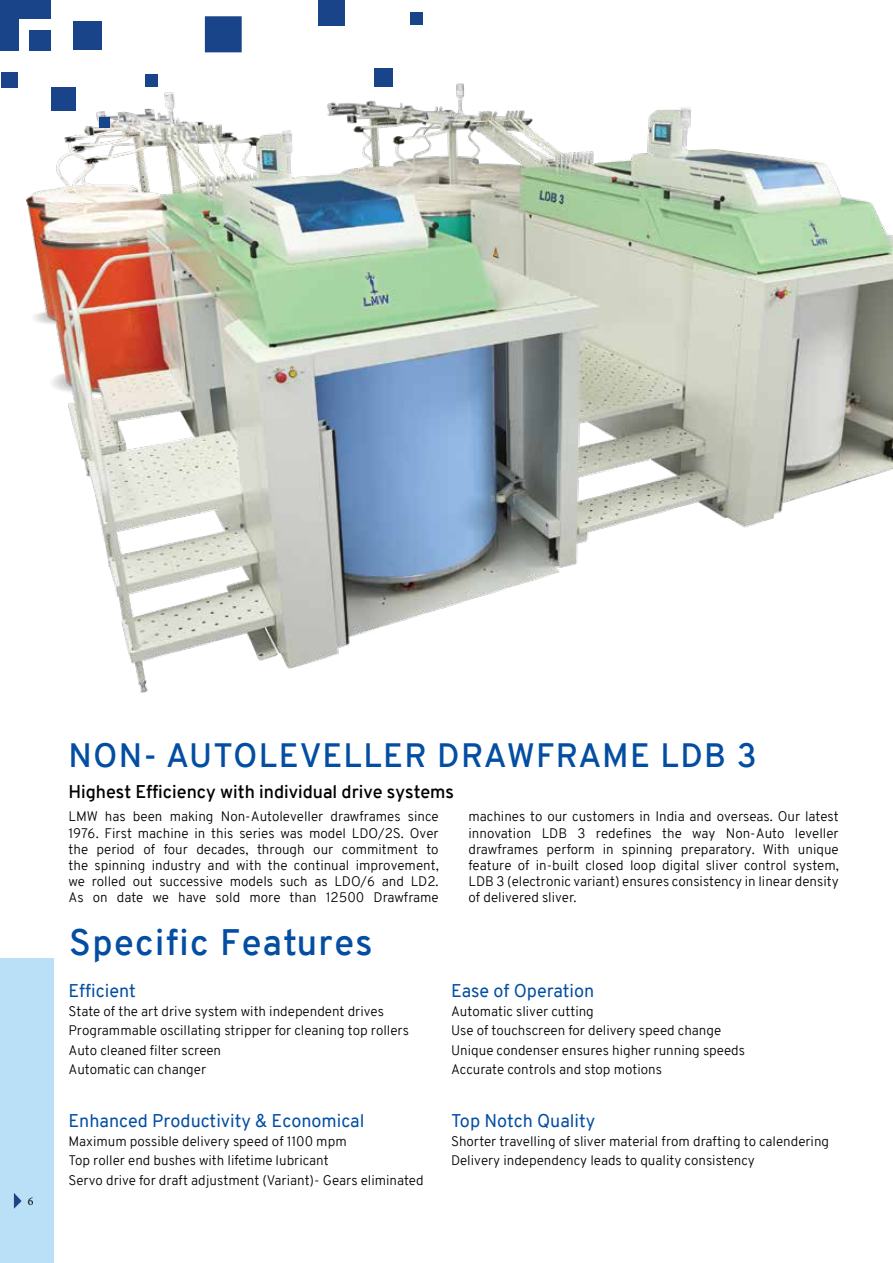
<style>
.page{position:relative;width:893px;height:1263px;background:#fff}
.page>*{position:absolute;margin:0;border:0;box-sizing:border-box;transform-origin:0 0}
.t1{font:600 36px "Overpass";letter-spacing:.04em;color:#034ea2}
.t2{font:600 33px "Overpass";letter-spacing:.04em;color:#034ea2}
.t3{font:18px "Overpass";color:#034ea2}
.t4{font:600 18px "Overpass";color:#000}
.t5{font:300 13.5px/16.2px "Overpass";color:#000;text-align:justify}
.t6{font:11.85px "Minion Pro";color:#000}
</style>
<div class="page">
<img style="left:26px;top:68px;width:867px;height:625px">
<div style="left:375px;top:68px;width:18px;height:18px;background:#194489"></div>
<div style="left:410px;top:13px;width:13px;height:12px;background:#194489"></div>
<div style="left:318px;top:0;width:27px;height:26px;background:#194489"></div>
<svg style="left:205px;top:16px;width:37px;height:36px"></svg>
<div style="left:214px;top:25px;width:18px;height:18px;background:#194489"></div>
<div style="left:30px;top:30px;width:21px;height:20px;background:#194489"></div>
<div style="left:1px;top:72px;width:16px;height:15px;background:#194489"></div>
<div style="left:0;top:19px;width:19px;height:31px;background:#194489"></div>
<div style="left:0;top:0;width:19px;height:19px;background:#194489"></div>
<div style="left:19px;top:0;width:32px;height:19px;background:#194489"></div>
<div style="left:51px;top:87px;width:24px;height:24px;background:#194489"></div>
<div style="left:100px;top:117px;width:10px;height:11px;background:#194489"></div>
<div style="left:73px;top:22px;width:29px;height:28px;background:#194489"></div>
<div style="left:145px;top:75px;width:13px;height:12px;background:#194489"></div>
<div style="left:0;top:958px;width:54px;height:305px;background:#b9e0f7"></div>
<svg style="left:14px;top:1193px;width:8px;height:16px"></svg>
<p class="t6" style="left:28px;top:1193px;width:7px">6</p>
<h2 class="t2" style="left:68px;top:732px;width:690px">NON- AUTOLEVELLER DRAWFRAME LDB 3</h2>
<h3 class="t4" style="left:68px;top:779px;width:387px">Highest Efficiency with individual drive systems</h3>
<p class="t5" style="left:68px;top:809px;width:372px">LMW has been making Non-Autoleveller drawframes since 1976. First machine in this series was model LDO/2S. Over the period of four decades, through our commitment to the spinning industry and with the continual improvement, we rolled out successive models such as LDO/6 and LD2.<br>As on date we have sold more than 12500 Drawframe</p>
<p class="t5" style="left:468px;top:809px;width:372px">machines to our customers in India and overseas. Our latest innovation LDB 3 redefines the way Non-Auto leveller drawframes perform in spinning preparatory. With unique feature of in-built closed loop digital sliver control system, LDB 3 (electronic variant) ensures consistency in linear density of delivered sliver.</p>
<h1 class="t1" style="left:69px;top:916px;width:305px">Specific Features</h1>
<h3 class="t3" style="left:68px;top:977px;width:69px">Efficient</h3>
<h3 class="t3" style="left:451px;top:977px;width:145px">Ease of Operation</h3>
<p class="t5" style="left:68px;top:1003px;width:317px">State of the art drive system with independent drives</p>
<p class="t5" style="left:451px;top:1003px;width:144px">Automatic sliver cutting</p>
<p class="t5" style="left:68px;top:1022px;width:342px">Programmable oscillating stripper for cleaning top rollers</p>
<p class="t5" style="left:451px;top:1022px;width:272px">Use of touchscreen for delivery speed change</p>
<p class="t5" style="left:68px;top:1042px;width:154px">Auto cleaned filter screen</p>
<p class="t5" style="left:451px;top:1042px;width:296px">Unique condenser ensures higher running speeds</p>
<p class="t5" style="left:68px;top:1061px;width:139px">Automatic can changer</p>
<p class="t5" style="left:451px;top:1061px;width:213px">Accurate controls and stop motions</p>
<h3 class="t3" style="left:68px;top:1107px;width:297px">Enhanced Productivity &amp; Economical</h3>
<h3 class="t3" style="left:451px;top:1107px;width:146px">Top Notch Quality</h3>
<p class="t5" style="left:68px;top:1133px;width:280px">Maximum possible delivery speed of 1100 mpm</p>
<p class="t5" style="left:451px;top:1133px;width:380px">Shorter travelling of sliver material from drafting to calendering</p>
<p class="t5" style="left:68px;top:1153px;width:262px">Top roller end bushes with lifetime lubricant</p>
<p class="t5" style="left:451px;top:1153px;width:305px">Delivery independency leads to quality consistency</p>
<p class="t5" style="left:68px;top:1172px;width:357px">Servo drive for draft adjustment (Variant)- Gears eliminated</p>
</div>
